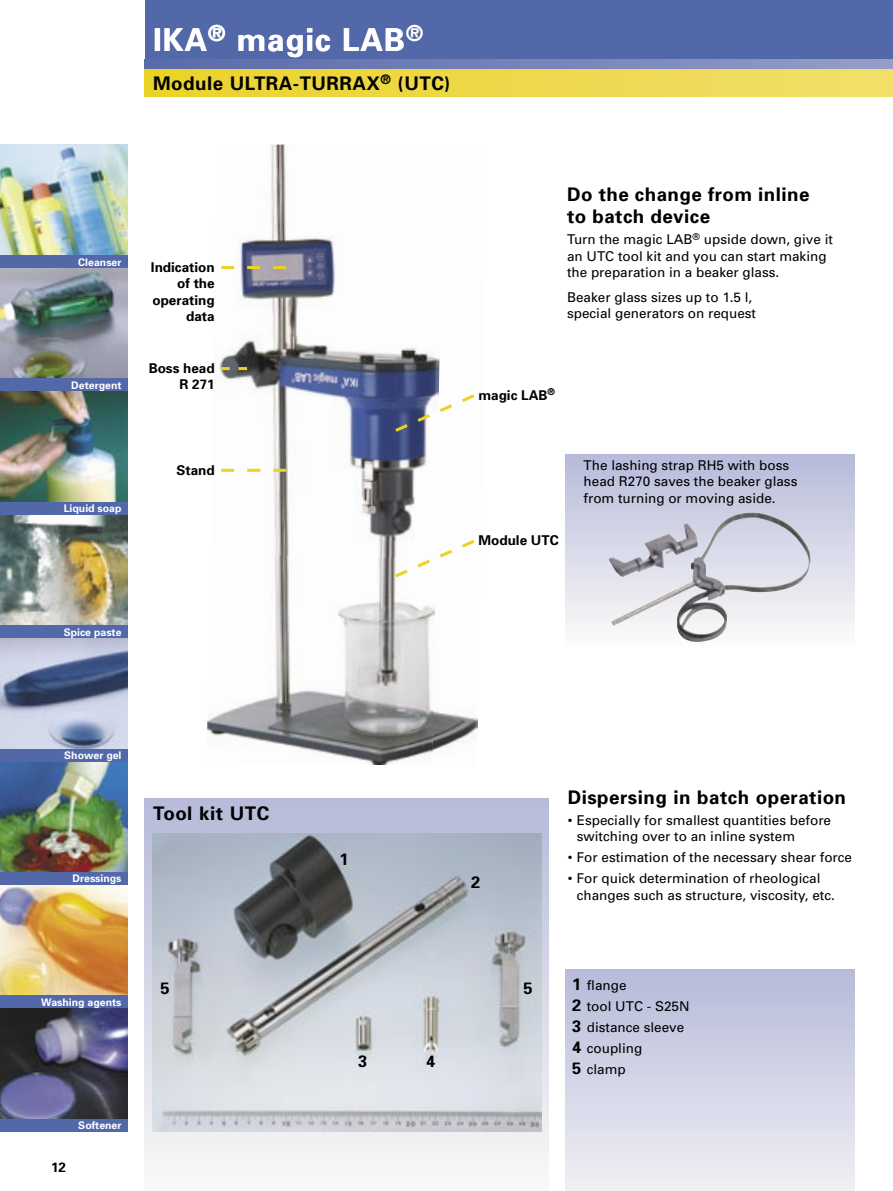
<style>
.page{position:relative;width:893px;height:1191px;background:#fff}
.page>*{position:absolute;margin:0;border:0;box-sizing:border-box;transform-origin:0 0}
.t1{font:700 31.5px "Univers";letter-spacing:.025em;color:#fff}
.t2{font:700 18.75px/22.5px "Univers";letter-spacing:.025em;color:#000}
.t3{font:700 16.5px "Univers";color:#000}
.t4{font:13.5px/16.5px "Univers";color:#000}
.t5{font:700 13.5px/16.5px "Univers";color:#000;text-align:right}
.t6{font:700 10.5px "Univers";color:#fff}
.s1{font-weight:700;font-size:16.5px}
</style>
<div class="page">
<div style="left:566px;top:454px;width:289px;height:195px;background:linear-gradient(to bottom,#b6bad9,#fefcfa)"></div>
<div style="left:145px;top:68px;width:748px;height:28px;background:linear-gradient(to right,#ebd329,#f1de6c)"></div>
<div style="left:145px;top:0;width:748px;height:68px;background:#5268a9"></div>
<svg style="left:185px;top:60px;width:708px;height:8px;background:#7884b9"></svg>
<img style="left:234px;top:145px;width:101px;height:202px">
<img style="left:436px;top:396px;width:42px;height:354px">
<img style="left:219px;top:347px;width:221px;height:207px">
<img style="left:207px;top:554px;width:229px;height:211px">
<div style="left:145px;top:798px;width:404px;height:393px;background:linear-gradient(to bottom,#b4b9d6,#f8f7f7)"></div>
<img style="left:152px;top:833px;width:389px;height:298px">
<img style="left:609px;top:512px;width:202px;height:133px">
<svg style="left:395px;top:394px;width:79px;height:38px"></svg>
<svg style="left:221px;top:367px;width:9px;height:3px"></svg>
<svg style="left:238px;top:367px;width:9px;height:3px"></svg>
<svg style="left:395px;top:540px;width:79px;height:37px"></svg>
<svg style="left:221px;top:266px;width:13px;height:3px"></svg>
<svg style="left:247px;top:266px;width:13px;height:3px"></svg>
<svg style="left:273px;top:266px;width:13px;height:3px"></svg>
<svg style="left:221px;top:469px;width:13px;height:3px"></svg>
<svg style="left:247px;top:469px;width:13px;height:3px"></svg>
<svg style="left:273px;top:469px;width:13px;height:3px"></svg>
<img style="left:0;top:145px;width:128px;height:973px">
<div style="left:0;top:255px;width:128px;height:13px;background:#5268a9"></div>
<div style="left:0;top:378px;width:128px;height:13px;background:#5268a9"></div>
<div style="left:0;top:502px;width:128px;height:12px;background:#5268a9"></div>
<div style="left:0;top:625px;width:128px;height:13px;background:#5268a9"></div>
<div style="left:0;top:748px;width:128px;height:13px;background:#5268a9"></div>
<div style="left:0;top:872px;width:128px;height:12px;background:#5268a9"></div>
<div style="left:0;top:995px;width:128px;height:13px;background:#5268a9"></div>
<div style="left:0;top:1118px;width:128px;height:13px;background:#5268a9"></div>
<div style="left:566px;top:969px;width:289px;height:222px;background:linear-gradient(to bottom,#b6bad9,#f0eff4)"></div>
<h1 class="t1" style="left:153px;top:20px;width:272px">IKA<sup>®</sup> magic LAB<sup>®</sup></h1>
<h2 class="t2" style="left:153px;top:71px;width:299px">Module ULTRA-TURRAX<sup>®</sup> (UTC)</h2>
<p class="t6" style="left:78px;top:255px;width:45px">Cleanser</p>
<p class="t6" style="left:71px;top:378px;width:52px">Detergent</p>
<p class="t5" style="left:151px;top:258px;width:65px">Indication of the operating data</p>
<p class="t5" style="left:149px;top:359px;width:68px">Boss head<br>R 271</p>
<p class="t6" style="left:64px;top:502px;width:59px">Liquid soap</p>
<p class="t5" style="left:176px;top:461px;width:40px">Stand</p>
<p class="t6" style="left:64px;top:625px;width:59px">Spice paste</p>
<h2 class="t2" style="left:567px;top:182px;width:244px">Do the change from inline to batch device</h2>
<p class="t4" style="left:567px;top:231px;width:267px">Turn the magic LAB<sup>®</sup> upside down, give it an UTC tool kit and you can start making the preparation in a beaker glass.</p>
<p class="t4" style="left:567px;top:289px;width:191px">Beaker glass sizes up to 1.5 l, special generators on request</p>
<p class="t5" style="left:478px;top:386px;width:78px">magic LAB<sup>®</sup></p>
<p class="t5" style="left:478px;top:532px;width:82px">Module UTC</p>
<p class="t4" style="left:584px;top:456px;width:215px">The lashing strap RH5 with boss head R270 saves the beaker glass from turning or moving aside.</p>
<p class="t6" style="left:64px;top:748px;width:59px">Shower gel</p>
<p class="t6" style="left:72px;top:871px;width:51px">Dressings</p>
<h2 class="t2" style="left:153px;top:801px;width:117px">Tool kit UTC</h2>
<p class="t3" style="left:339px;top:849px;width:11px">1</p>
<p class="t3" style="left:471px;top:871px;width:11px">2</p>
<p class="t6" style="left:41px;top:995px;width:82px">Washing agents</p>
<p class="t6" style="left:78px;top:1118px;width:45px">Softener</p>
<p class="t5" style="left:51px;top:1158px;width:17px">12</p>
<p class="t3" style="left:161px;top:977px;width:11px">5</p>
<p class="t3" style="left:523px;top:977px;width:11px">5</p>
<p class="t3" style="left:358px;top:1050px;width:11px">3</p>
<p class="t3" style="left:426px;top:1050px;width:11px">4</p>
<h2 class="t2" style="left:568px;top:785px;width:280px">Dispersing in batch operation</h2>
<p class="t4" style="left:577px;top:811px;width:256px;text-indent:-9px">• Especially for smallest quantities before switching over to an inline system</p>
<p class="t4" style="left:568px;top:849px;width:286px">• For estimation of the necessary shear force</p>
<p class="t4" style="left:577px;top:870px;width:260px;text-indent:-9px">• For quick determination of rheological changes such as structure, viscosity, etc.</p>
<p class="t4" style="left:572px;top:974px;width:119px;line-height:21px"><span class="s1">1</span> flange<br><span class="s1">2</span> tool UTC - S25N<br><span class="s1">3</span> distance sleeve<br><span class="s1">4</span> coupling<br><span class="s1">5</span> clamp</p>
</div>
